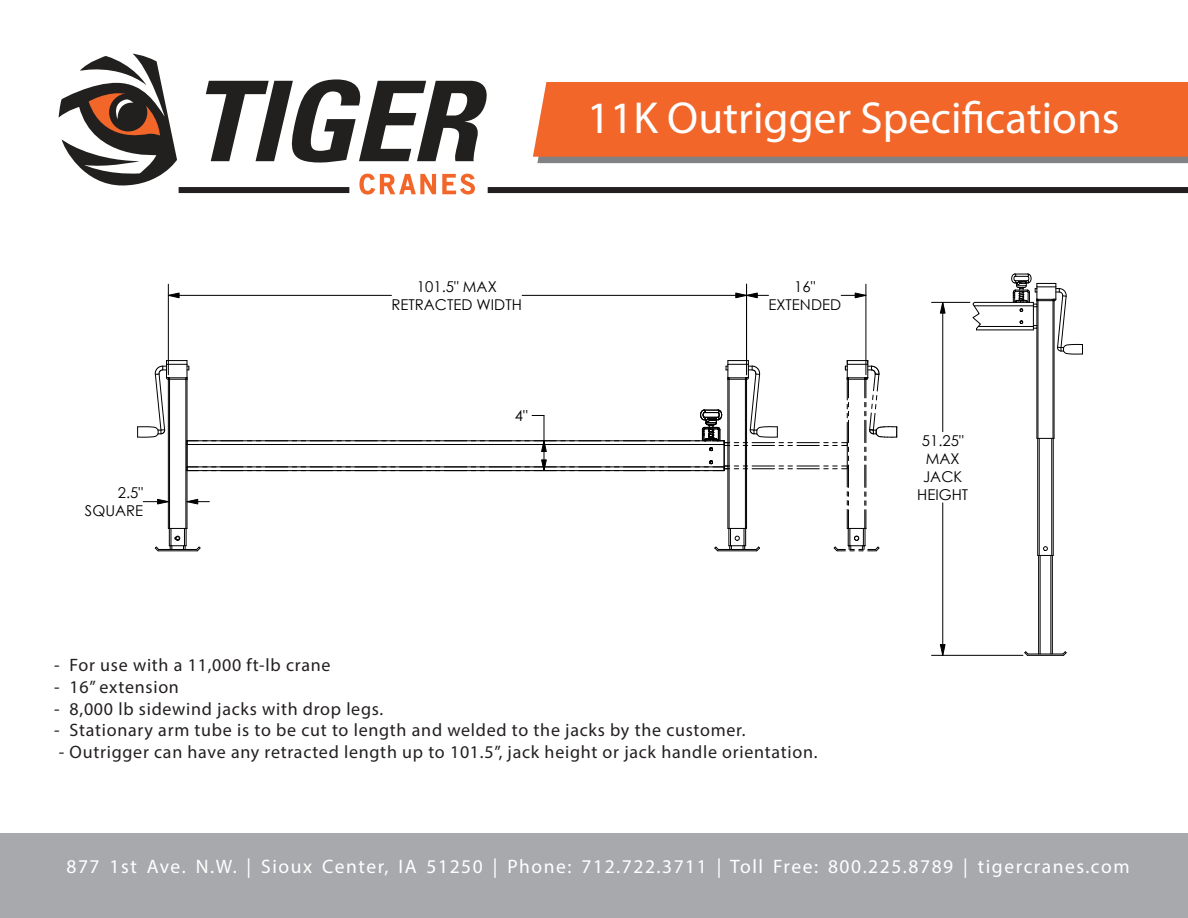
<style>
.page{position:relative;width:1188px;height:918px;background:#fff}
.page>*{position:absolute;margin:0;border:0;box-sizing:border-box;transform-origin:0 0}
.t1{font:45px "Myriad Pro";color:#fff}
.t2{font:19.5px "Myriad Pro";letter-spacing:.08em;color:#fff}
.t3{font:18px "Myriad Pro";letter-spacing:.04em;color:#231f20}
.t4{font:14.85px/17.9px "Century Gothic";color:#000;text-align:center}
</style>
<div class="page">
<svg style="left:359px;top:174px;width:77px;height:21px"></svg>
<svg style="left:442px;top:174px;width:33px;height:21px"></svg>
<svg style="left:206px;top:79px;width:281px;height:84px"></svg>
<svg style="left:59px;top:54px;width:118px;height:131px"></svg>
<div style="left:537px;top:157px;width:651px;height:6px;background:#808285"></div>
<div style="left:533px;top:82px;width:655px;height:75px;background:#f2662a"></div>
<div style="left:0;top:834px;width:1188px;height:84px;background:#a8a9ad"></div>
<div style="left:488px;top:187px;width:700px;height:6px;background:#231f20"></div>
<div style="left:179px;top:187px;width:170px;height:6px;background:#231f20"></div>
<hr style="left:1038px;top:301px;width:1px;height:137px;background:#000">
<hr style="left:1053px;top:301px;width:1px;height:137px;background:#000">
<hr style="left:1039px;top:438px;width:1px;height:117px;background:#000">
<hr style="left:1051px;top:438px;width:1px;height:117px;background:#000">
<hr style="left:1040px;top:555px;width:1px;height:99px;background:#000">
<hr style="left:1051px;top:555px;width:1px;height:99px;background:#000">
<hr style="left:978px;top:326px;width:55px;height:1px;background:#000">
<hr style="left:974px;top:306px;width:59px;height:1px;background:#000">
<hr style="left:1028px;top:654px;width:35px;height:1px;background:#000">
<hr style="left:1027px;top:655px;width:37px;height:1px;background:#000">
<svg style="left:1024px;top:651px;width:5px;height:5px"></svg>
<svg style="left:1062px;top:651px;width:5px;height:5px"></svg>
<hr style="left:1036px;top:328px;width:1px;height:110px;background:#000">
<hr style="left:1054px;top:301px;width:1px;height:137px;background:#000">
<svg style="left:1038px;top:438px;width:15px;height:1px"></svg>
<hr style="left:1037px;top:438px;width:1px;height:117px;background:#000">
<hr style="left:1053px;top:438px;width:1px;height:117px;background:#000">
<svg style="left:1038px;top:546px;width:15px;height:10px"></svg>
<hr style="left:1038px;top:555px;width:1px;height:99px;background:#000">
<hr style="left:1052px;top:555px;width:1px;height:99px;background:#000">
<hr style="left:976px;top:330px;width:57px;height:1px;background:#000">
<hr style="left:974px;top:302px;width:59px;height:1px;background:#000">
<svg style="left:1011px;top:273px;width:72px;height:82px"></svg>
<svg style="left:972px;top:302px;width:9px;height:29px"></svg>
<hr style="left:932px;top:655px;width:91px;height:1px;background:#000">
<hr style="left:932px;top:302px;width:38px;height:1px;background:#000">
<hr style="left:942px;top:503px;width:1px;height:152px;background:#000">
<hr style="left:942px;top:302px;width:1px;height:130px;background:#000">
<svg style="left:940px;top:644px;width:6px;height:12px"></svg>
<svg style="left:940px;top:302px;width:6px;height:12px"></svg>
<hr style="left:866px;top:284px;width:1px;height:91px;background:#000">
<hr style="left:746px;top:284px;width:1px;height:91px;background:#000">
<hr style="left:168px;top:284px;width:1px;height:91px;background:#000">
<hr style="left:522px;top:295px;width:225px;height:1px;background:#000">
<hr style="left:168px;top:295px;width:223px;height:1px;background:#000">
<svg style="left:841px;top:292px;width:26px;height:7px"></svg>
<svg style="left:168px;top:292px;width:12px;height:7px"></svg>
<svg style="left:735px;top:292px;width:34px;height:7px"></svg>
<svg style="left:137px;top:360px;width:760px;height:192px"></svg>
<h1 class="t1" style="left:587px;top:90px;width:534px">11K Outrigger Specifications</h1>
<p class="t4" style="left:391px;top:278px;width:132px">101.5" MAX<br>RETRACTED WIDTH</p>
<p class="t4" style="left:769px;top:278px;width:74px">16"<br>EXTENDED</p>
<p class="t4" style="left:85px;top:484px;width:60px;text-align:right">2.5"<br>SQUARE</p>
<p class="t4" style="left:515px;top:407px;width:14px">4"</p>
<p class="t3" style="left:54px;top:654px;width:278px">- For use with a 11,000 ft-lb crane</p>
<p class="t3" style="left:54px;top:676px;width:126px">- 16” extension</p>
<p class="t3" style="left:54px;top:697px;width:330px">- 8,000 lb sidewind jacks with drop legs.</p>
<p class="t3" style="left:54px;top:719px;width:693px">- Stationary arm tube is to be cut to length and welded to the jacks by the customer.</p>
<p class="t3" style="left:59px;top:741px;width:760px">- Outrigger can have any retracted length up to 101.5”, jack height or jack handle orientation.</p>
<p class="t4" style="left:917px;top:432px;width:53px">51.25"<br>MAX<br>JACK<br>HEIGHT</p>
<p class="t2" style="left:66px;top:854px;width:1065px">877 1st Ave. N.W. | Sioux Center, IA 51250 | Phone: 712.722.3711 | Toll Free: 800.225.8789 | tigercranes.com</p>
</div>
